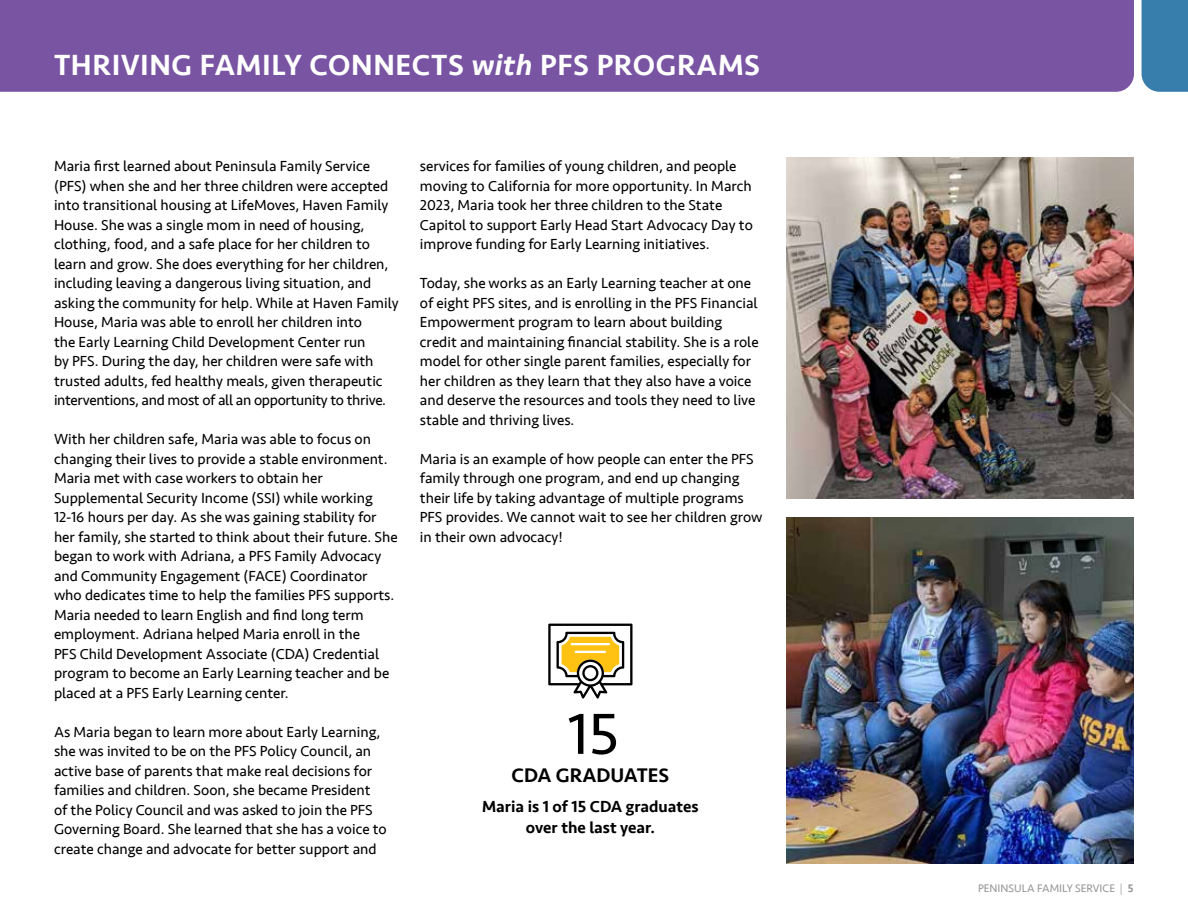
<style>
.page{position:relative;width:1188px;height:918px;background:#fff}
.page>*{position:absolute;margin:0;border:0;box-sizing:border-box;transform-origin:0 0}
.t1{font:60px "Seravek";color:#000}
.t2{font:500 30px "Seravek";letter-spacing:.02em;color:#fff}
.t3{font:500 20.25px "Seravek";color:#000}
.t4{font:500 16.5px/21px "Seravek";color:#000;text-align:center}
.t5{font:15px/19.5px "Seravek";color:#000}
.t6{font:11.25px "Seravek";color:#939598}
.s1{font-style:italic}
.s2{font-weight:300}
.s3{font-weight:500}
</style>
<div class="page">
<div style="left:1142px;top:0;width:46px;height:92px;background:#387eac"></div>
<div style="left:0;top:0;width:1134px;height:92px;background:#7854a3"></div>
<img style="left:786px;top:157px;width:348px;height:342px">
<img style="left:786px;top:517px;width:348px;height:347px">
<svg style="left:548px;top:624px;width:85px;height:75px"></svg>
<h2 class="t2" style="left:54px;top:47px;width:708px">THRIVING FAMILY CONNECTS <span class="s1">with</span> PFS PROGRAMS</h2>
<p class="t5" style="left:54px;top:156px;width:346px">Maria first learned about Peninsula Family Service (PFS) when she and her three children were accepted into transitional housing at LifeMoves, Haven Family House. She was a single mom in need of housing, clothing, food, and a safe place for her children to learn and grow. She does everything for her children, including leaving a dangerous living situation, and asking the community for help. While at Haven Family House, Maria was able to enroll her children into<br>the Early Learning Child Development Center run<br>by PFS. During the day, her children were safe with trusted adults, fed healthy meals, given therapeutic interventions, and most of all an opportunity to thrive.</p>
<p class="t5" style="left:54px;top:429px;width:345px">With her children safe, Maria was able to focus on changing their lives to provide a stable environment.<br>Maria met with case workers to obtain her Supplemental Security Income (SSI) while working 12-16 hours per day. As she was gaining stability for her family, she started to think about their future. She began to work with Adriana, a PFS Family Advocacy and Community Engagement (FACE) Coordinator who dedicates time to help the families PFS supports.<br>Maria needed to learn English and find long term employment. Adriana helped Maria enroll in the<br>PFS Child Development Associate (CDA) Credential program to become an Early Learning teacher and be placed at a PFS Early Learning center.</p>
<p class="t5" style="left:54px;top:722px;width:334px">As Maria began to learn more about Early Learning, she was invited to be on the PFS Policy Council, an active base of parents that make real decisions for families and children. Soon, she became President of the Policy Council and was asked to join the PFS Governing Board. She learned that she has a voice to create change and advocate for better support and</p>
<p class="t5" style="left:420px;top:156px;width:334px">services for families of young children, and people moving to California for more opportunity. In March 2023, Maria took her three children to the State Capitol to support Early Head Start Advocacy Day to improve funding for Early Learning initiatives.</p>
<p class="t5" style="left:420px;top:273px;width:340px">Today, she works as an Early Learning teacher at one of eight PFS sites, and is enrolling in the PFS Financial Empowerment program to learn about building credit and maintaining financial stability. She is a role model for other single parent families, especially for her children as they learn that they also have a voice and deserve the resources and tools they need to live stable and thriving lives.</p>
<p class="t5" style="left:420px;top:449px;width:344px">Maria is an example of how people can enter the PFS family through one program, and end up changing their life by taking advantage of multiple programs PFS provides. We cannot wait to see her children grow in their own advocacy!</p>
<h1 class="t1" style="left:567px;top:687px;width:53px">15</h1>
<h3 class="t3" style="left:512px;top:763px;width:159px">CDA GRADUATES</h3>
<p class="t4" style="left:482px;top:796px;width:218px">Maria is 1 of 15 CDA graduates over the last year.</p>
<p class="t6" style="left:978px;top:879px;width:157px">PENINSULA FAMILY SERVICE <span class="s2">|</span> <span class="s3">5</span></p>
</div>
